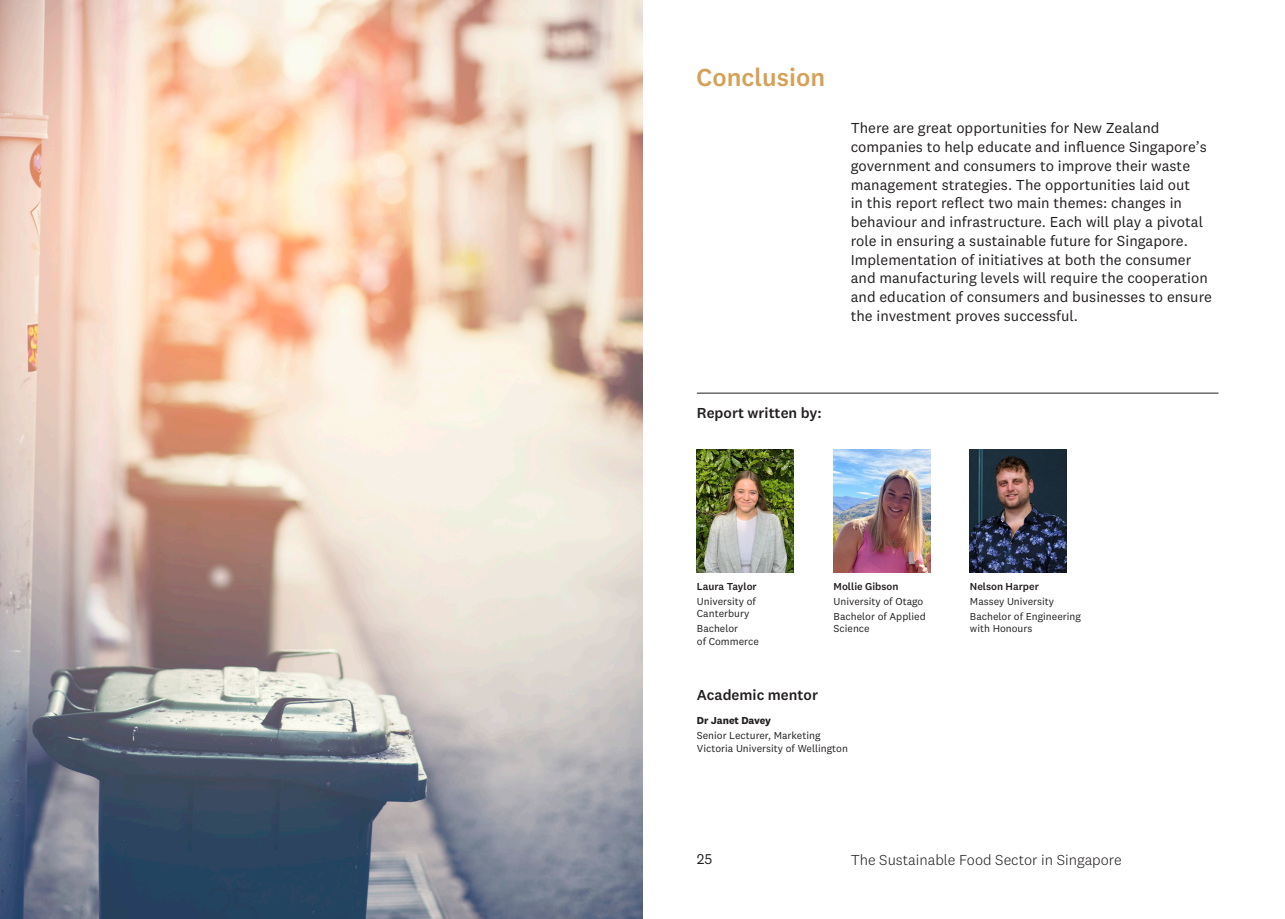
<style>
.page{position:relative;width:1285px;height:919px;background:#fff}
.page>*{position:absolute;margin:0;border:0;box-sizing:border-box;transform-origin:0 0}
.Paragraph_Style_1{font:500 25.5px "National 2";color:#d6a056}
.Body{font:15px/18.8px "National 2";color:#231f20}
.t1{font:300 15px "National 2";color:#231f20}
.Body-2{font:500 15px "National 2";color:#231f20}
.t2{font:14.7px "National 2";color:#231f20}
.Body-3{font:10.5px/15px "National 2";color:#231f20}
.s1{font-weight:500}
.s2{font-weight:700}
</style>
<div class="page">
<img style="left:0;top:0;width:642px;height:918px">
<img style="left:696px;top:449px;width:97px;height:123px">
<img style="left:969px;top:449px;width:97px;height:123px">
<hr style="left:696px;top:393px;width:522px;height:1px;background:#231f20">
<img style="left:833px;top:449px;width:97px;height:123px">
<p class="Paragraph_Style_1" style="left:696px;top:62px;width:130px">Conclusion</p>
<p class="Body" style="left:850px;top:119px;width:363px">There are great opportunities for New Zealand companies to help educate and influence Singapore’s government and consumers to improve their waste management strategies. The opportunities laid out<br>in this report reflect two main themes: changes in behaviour and infrastructure. Each will play a pivotal role in ensuring a sustainable future for Singapore.<br>Implementation of initiatives at both the consumer and manufacturing levels will require the cooperation and education of consumers and businesses to ensure the investment proves successful.</p>
<p class="Body-2" style="left:696px;top:404px;width:126px">Report written by:</p>
<p class="Body-3" style="left:696px;top:578px;width:61px"><span class="s1">Laura Taylor<br></span>University of</p>
<p class="Body-3" style="left:696px;top:606px;width:54px">Canterbury<br>Bachelor</p>
<p class="Body-3" style="left:696px;top:633px;width:63px">of Commerce</p>
<p class="Body-3" style="left:833px;top:578px;width:94px"><span class="s1">Mollie Gibson<br></span>University of Otago<br>Bachelor of Applied</p>
<p class="Body-3" style="left:833px;top:621px;width:38px">Science</p>
<p class="Body-2" style="left:696px;top:686px;width:123px">Academic mentor</p>
<p class="Body-3" style="left:969px;top:578px;width:112px"><span class="s1">Nelson Harper<br></span>Massey University<br>Bachelor of Engineering</p>
<p class="Body-3" style="left:969px;top:621px;width:64px">with Honours</p>
<p class="Body-3" style="left:696px;top:713px;width:125px"><span class="s2">Dr Janet Davey<br></span>Senior Lecturer, Marketing</p>
<p class="Body-3" style="left:696px;top:740px;width:153px">Victoria University of Wellington</p>
<p class="t2" style="left:696px;top:850px;width:17px">25</p>
<p class="t1" style="left:850px;top:851px;width:272px">The Sustainable Food Sector in Singapore</p>
</div>
